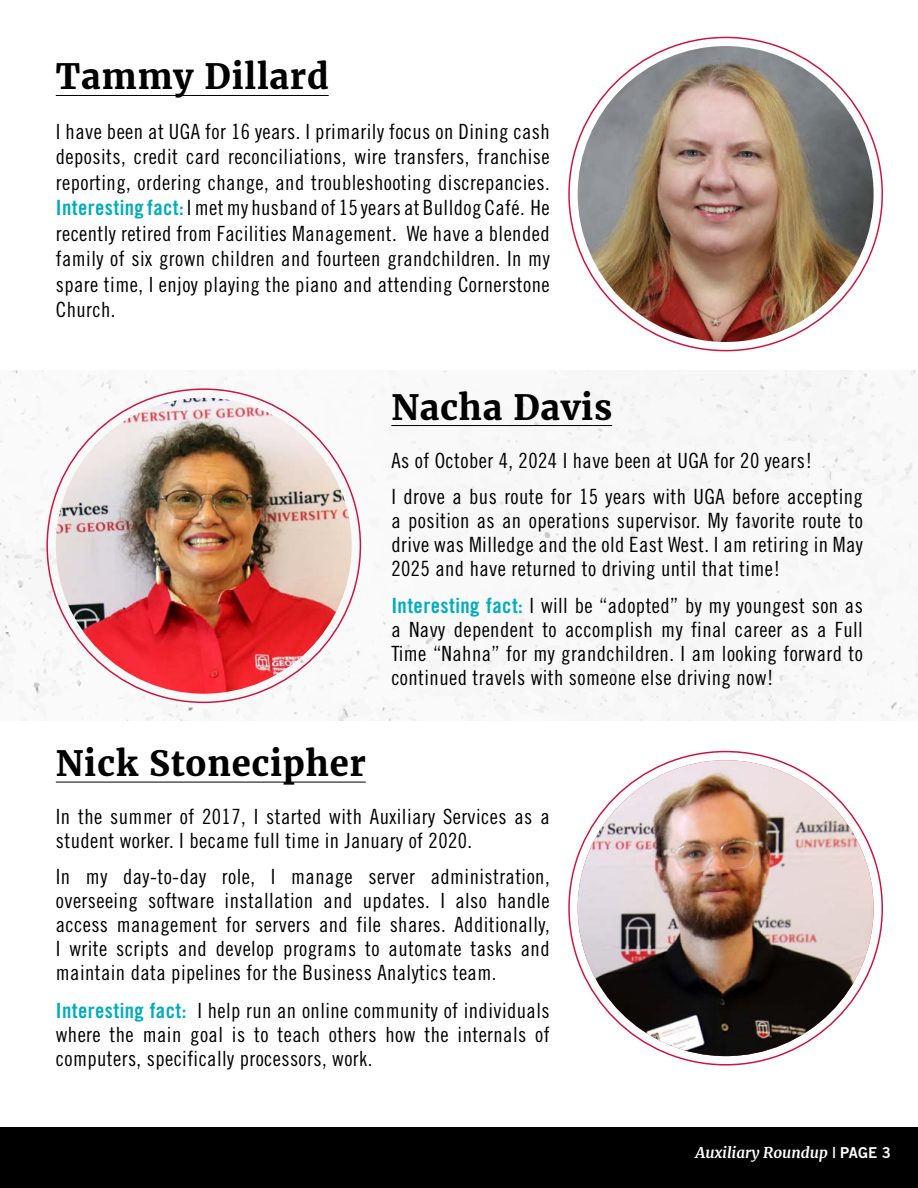
<style>
.page{position:relative;width:918px;height:1188px;background:#fff}
.page>*{position:absolute;margin:0;border:0;box-sizing:border-box;transform-origin:0 0}
.t1{font:700 34.5px "Merriweather";letter-spacing:.02em;color:#000}
.t2{font:21px/24px "Trade Gothic LT Std Cn 18";letter-spacing:.02em;color:#000;text-align:justify}
.t3{font:italic 700 15px "Merriweather";color:#fff}
.s1{font-family:"Trade Gothic LT Std Bd Cn 20";color:#00acbd}
.s2{font-family:"Trade Gothic LT Std Bd 2";font-weight:400;font-style:normal}
</style>
<div class="page">
<img style="left:0;top:371px;width:918px;height:350px">
<hr style="left:56px;top:95px;width:273px;height:1px;background:#000">
<hr style="left:391px;top:425px;width:221px;height:1px;background:#000">
<hr style="left:56px;top:782px;width:310px;height:1px;background:#000">
<img style="left:56px;top:398px;width:296px;height:296px;border-radius:148px">
<img style="left:578px;top:46px;width:296px;height:296px;border-radius:148px">
<img style="left:578px;top:760px;width:296px;height:296px;border-radius:148px">
<div style="left:0;top:1127px;width:918px;height:61px;background:#000"></div>
<h1 class="t1" style="left:56px;top:54px;width:274px">Tammy Dillard</h1>
<p class="t2" style="left:56px;top:119px;width:495px;line-height:25.5px">I have been at UGA for 16 years. I primarily focus on Dining cash deposits, credit card reconciliations, wire transfers, franchise reporting, ordering change, and troubleshooting discrepancies.<br><span class="s1">Interesting fact:</span> I met my husband of 15 years at Bulldog Café. He recently retired from Facilities Management. We have a blended family of six grown children and fourteen grandchildren. In my spare time, I enjoy playing the piano and attending Cornerstone Church.</p>
<h1 class="t1" style="left:391px;top:384px;width:222px">Nacha Davis</h1>
<p class="t2" style="left:391px;top:442px;width:473px;line-height:36px">As of October 4, 2024 I have been at UGA for 20 years!<br>I drove a bus route for 15 years with UGA before accepting</p>
<p class="t2" style="left:391px;top:508px;width:473px">a position as an operations supervisor. My favorite route to drive was Milledge and the old East West. I am retiring in May 2025 and have returned to driving until that time!</p>
<p class="t2" style="left:391px;top:593px;width:473px"><span class="s1">Interesting fact:</span> I will be “adopted” by my youngest son as a Navy dependent to accomplish my final career as a Full Time “Nahna” for my grandchildren. I am looking forward to continued travels with someone else driving now!</p>
<h1 class="t1" style="left:56px;top:740px;width:312px">Nick Stonecipher</h1>
<p class="t2" style="left:56px;top:804px;width:495px">In the summer of 2017, I started with Auxiliary Services as a student worker. I became full time in January of 2020.</p>
<p class="t2" style="left:56px;top:864px;width:495px">In my day-to-day role, I manage server administration, overseeing software installation and updates. I also handle access management for servers and file shares. Additionally, I write scripts and develop programs to automate tasks and maintain data pipelines for the Business Analytics team.</p>
<p class="t2" style="left:56px;top:998px;width:495px"><span class="s1">Interesting fact:</span> I help run an online community of individuals where the main goal is to teach others how the internals of computers, specifically processors, work.</p>
<p class="t3" style="left:696px;top:1142px;width:197px">Auxiliary Roundup <span class="s2">| PAGE 3</span></p>
</div>
